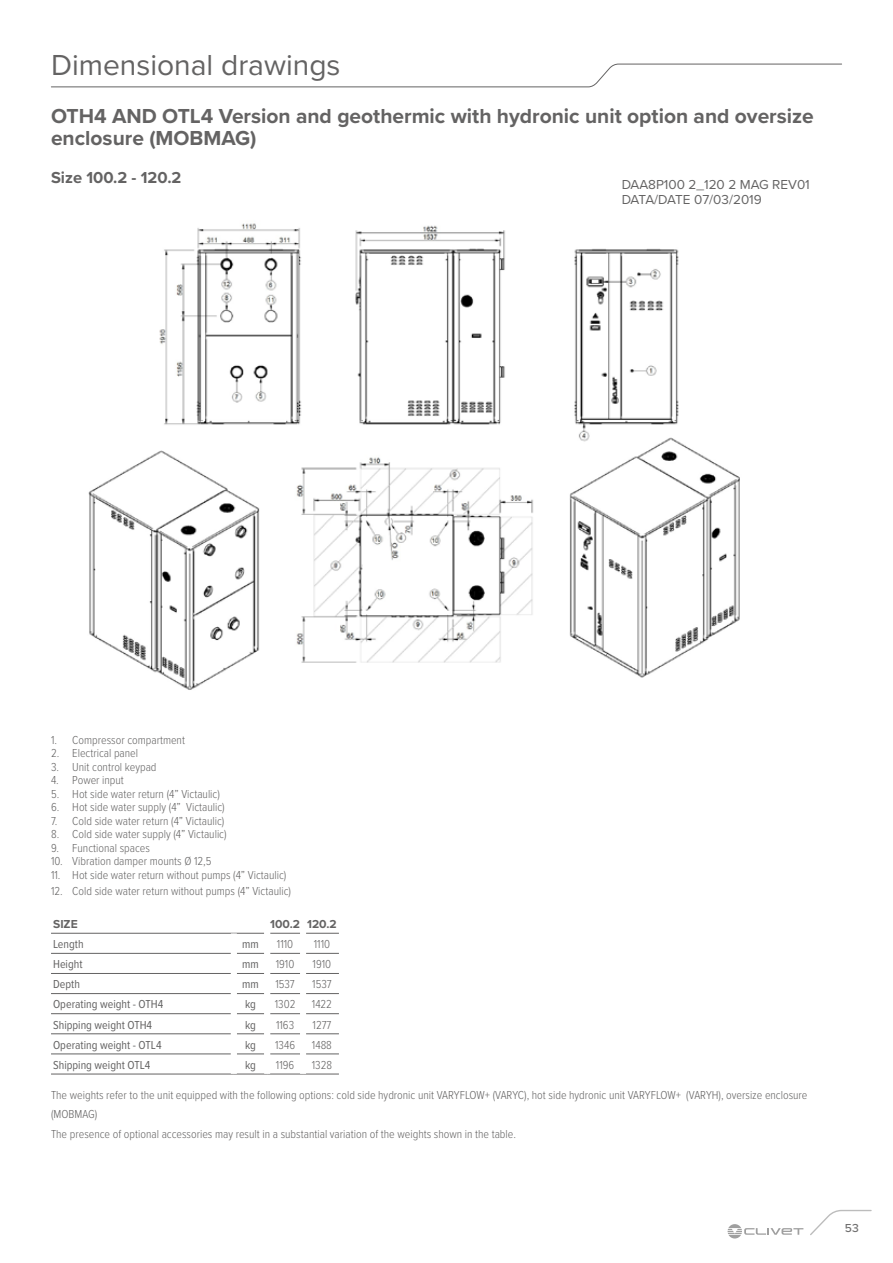
<style>
.page{position:relative;width:893px;height:1263px;background:#fff}
.page>*{position:absolute;margin:0;border:0;box-sizing:border-box;transform-origin:0 0}
.t1{font:30px "Proxima Nova";color:#646363}
.t2{font:700 21px/22.5px "Proxima Nova";color:#646363}
.t3{font:700 16.5px "Proxima Nova";color:#646363}
.t4{font:13.5px/15px "Proxima Nova";color:#646363}
.t5{font:300 12px/19.5px "Proxima Nova Cond";color:#646363}
.t6{font:12px "Proxima Nova Cond";color:#646363}
.t7{font:700 12px "Proxima Nova";color:#646363}
.t8{font:500 12px "Proxima Nova";color:#706f6f}
</style>
<div class="page">
<hr style="left:51px;top:933px;width:183px;height:1px;background:#646363">
<hr style="left:234px;top:933px;width:30px;height:1px;background:#646363">
<hr style="left:270px;top:933px;width:30px;height:1px;background:#646363">
<hr style="left:306px;top:933px;width:33px;height:1px;background:#646363">
<hr style="left:51px;top:953px;width:180px;height:1px;background:#646363">
<svg style="left:237px;top:953px;width:27px;height:1px"></svg>
<hr style="left:270px;top:953px;width:30px;height:1px;background:#646363">
<hr style="left:306px;top:953px;width:33px;height:1px;background:#646363">
<hr style="left:51px;top:973px;width:180px;height:1px;background:#646363">
<svg style="left:237px;top:973px;width:27px;height:1px"></svg>
<hr style="left:270px;top:973px;width:30px;height:1px;background:#646363">
<hr style="left:306px;top:973px;width:33px;height:1px;background:#646363">
<hr style="left:51px;top:993px;width:180px;height:1px;background:#646363">
<svg style="left:237px;top:993px;width:27px;height:1px"></svg>
<hr style="left:270px;top:993px;width:30px;height:1px;background:#646363">
<hr style="left:306px;top:993px;width:33px;height:1px;background:#646363">
<hr style="left:51px;top:1013px;width:180px;height:1px;background:#646363">
<svg style="left:237px;top:1013px;width:27px;height:1px"></svg>
<hr style="left:270px;top:1013px;width:30px;height:1px;background:#646363">
<hr style="left:306px;top:1013px;width:33px;height:1px;background:#646363">
<hr style="left:51px;top:1033px;width:180px;height:1px;background:#646363">
<svg style="left:237px;top:1033px;width:27px;height:1px"></svg>
<hr style="left:270px;top:1033px;width:30px;height:1px;background:#646363">
<hr style="left:306px;top:1033px;width:33px;height:1px;background:#646363">
<hr style="left:51px;top:1054px;width:180px;height:1px;background:#646363">
<svg style="left:237px;top:1054px;width:27px;height:1px"></svg>
<hr style="left:270px;top:1054px;width:30px;height:1px;background:#646363">
<hr style="left:306px;top:1054px;width:33px;height:1px;background:#646363">
<hr style="left:51px;top:1074px;width:183px;height:1px;background:#646363">
<hr style="left:234px;top:1074px;width:33px;height:1px;background:#646363">
<hr style="left:267px;top:1074px;width:36px;height:1px;background:#646363">
<hr style="left:303px;top:1074px;width:36px;height:1px;background:#646363">
<div style="left:231px;top:933px;width:6px;height:20px;background:#fff"></div>
<img style="left:88px;top:223px;width:652px;height:467px">
<svg style="left:51px;top:63px;width:791px;height:24px"></svg>
<svg style="left:810px;top:1209px;width:62px;height:26px"></svg>
<svg style="left:728px;top:1224px;width:75px;height:14px"></svg>
<h1 class="t1" style="left:51px;top:42px;width:291px">Dimensional drawings</h1>
<h2 class="t2" style="left:51px;top:104px;width:764px">OTH4 AND OTL4 Version and geothermic with hydronic unit option and oversize enclosure (MOBMAG)</h2>
<h3 class="t3" style="left:51px;top:165px;width:132px">Size 100.2 - 120.2</h3>
<p class="t4" style="left:622px;top:177px;width:190px">DAA8P100 2_120 2 MAG REV01<br>DATA/DATE 07/03/2019</p>
<p class="t5" style="left:51px;top:729px;width:136px">1. Compressor compartment</p>
<p class="t5" style="left:51px;top:743px;width:89px">2. Electrical panel</p>
<p class="t5" style="left:51px;top:756px;width:107px">3. Unit control keypad</p>
<p class="t5" style="left:51px;top:770px;width:74px">4. Power input</p>
<p class="t5" style="left:51px;top:783px;width:170px">5. Hot side water return (4” Victaulic)</p>
<p class="t5" style="left:51px;top:797px;width:175px">6. Hot side water supply (4” Victaulic)</p>
<p class="t5" style="left:51px;top:810px;width:175px">7. Cold side water return (4” Victaulic)</p>
<p class="t5" style="left:51px;top:824px;width:177px">8. Cold side water supply (4” Victaulic)</p>
<p class="t5" style="left:51px;top:837px;width:100px">9. Functional spaces</p>
<p class="t5" style="left:51px;top:851px;width:162px">10. Vibration damper mounts Ø 12,5</p>
<p class="t5" style="left:51px;top:864px;width:237px">11. Hot side water return without pumps (4” Victaulic)</p>
<p class="t5" style="left:51px;top:881px;width:241px">12. Cold side water return without pumps (4” Victaulic)</p>
<p class="t7" style="left:53px;top:915px;width:26px">SIZE</p>
<p class="t7" style="left:270px;top:915px;width:68px">100.2 120.2</p>
<p class="t6" style="left:53px;top:935px;width:32px">Length</p>
<p class="t6" style="left:242px;top:935px;width:18px">mm</p>
<p class="t5" style="left:277px;top:934px;width:18px">1110</p>
<p class="t5" style="left:314px;top:934px;width:18px">1110</p>
<p class="t6" style="left:53px;top:955px;width:31px">Height</p>
<p class="t6" style="left:242px;top:955px;width:18px">mm</p>
<p class="t5" style="left:276px;top:954px;width:20px">1910</p>
<p class="t5" style="left:313px;top:954px;width:20px">1910</p>
<p class="t6" style="left:53px;top:975px;width:28px">Depth</p>
<p class="t6" style="left:242px;top:975px;width:18px">mm</p>
<p class="t5" style="left:275px;top:974px;width:21px">1537</p>
<p class="t5" style="left:312px;top:974px;width:21px">1537</p>
<p class="t6" style="left:53px;top:995px;width:112px">Operating weight - OTH4</p>
<p class="t6" style="left:245px;top:995px;width:12px">kg</p>
<p class="t5" style="left:275px;top:994px;width:22px">1302</p>
<p class="t5" style="left:312px;top:994px;width:22px">1422</p>
<p class="t6" style="left:53px;top:1016px;width:101px">Shipping weight OTH4</p>
<p class="t6" style="left:245px;top:1016px;width:12px">kg</p>
<p class="t5" style="left:276px;top:1014px;width:20px">1163</p>
<p class="t5" style="left:313px;top:1014px;width:20px">1277</p>
<p class="t6" style="left:53px;top:1036px;width:110px">Operating weight - OTL4</p>
<p class="t6" style="left:245px;top:1036px;width:12px">kg</p>
<p class="t5" style="left:275px;top:1034px;width:21px">1346</p>
<p class="t5" style="left:312px;top:1034px;width:22px">1488</p>
<p class="t6" style="left:53px;top:1056px;width:99px">Shipping weight OTL4</p>
<p class="t6" style="left:245px;top:1056px;width:12px">kg</p>
<p class="t5" style="left:276px;top:1054px;width:20px">1196</p>
<p class="t5" style="left:312px;top:1054px;width:22px">1328</p>
<p class="t5" style="left:51px;top:1084px;width:758px">The weights refer to the unit equipped with the following options: cold side hydronic unit VARYFLOW+ (VARYC), hot side hydronic unit VARYFLOW+ (VARYH), oversize enclosure (MOBMAG)<br>The presence of optional accessories may result in a substantial variation of the weights shown in the table.</p>
<p class="t8" style="left:845px;top:1219px;width:15px">53</p>
</div>
